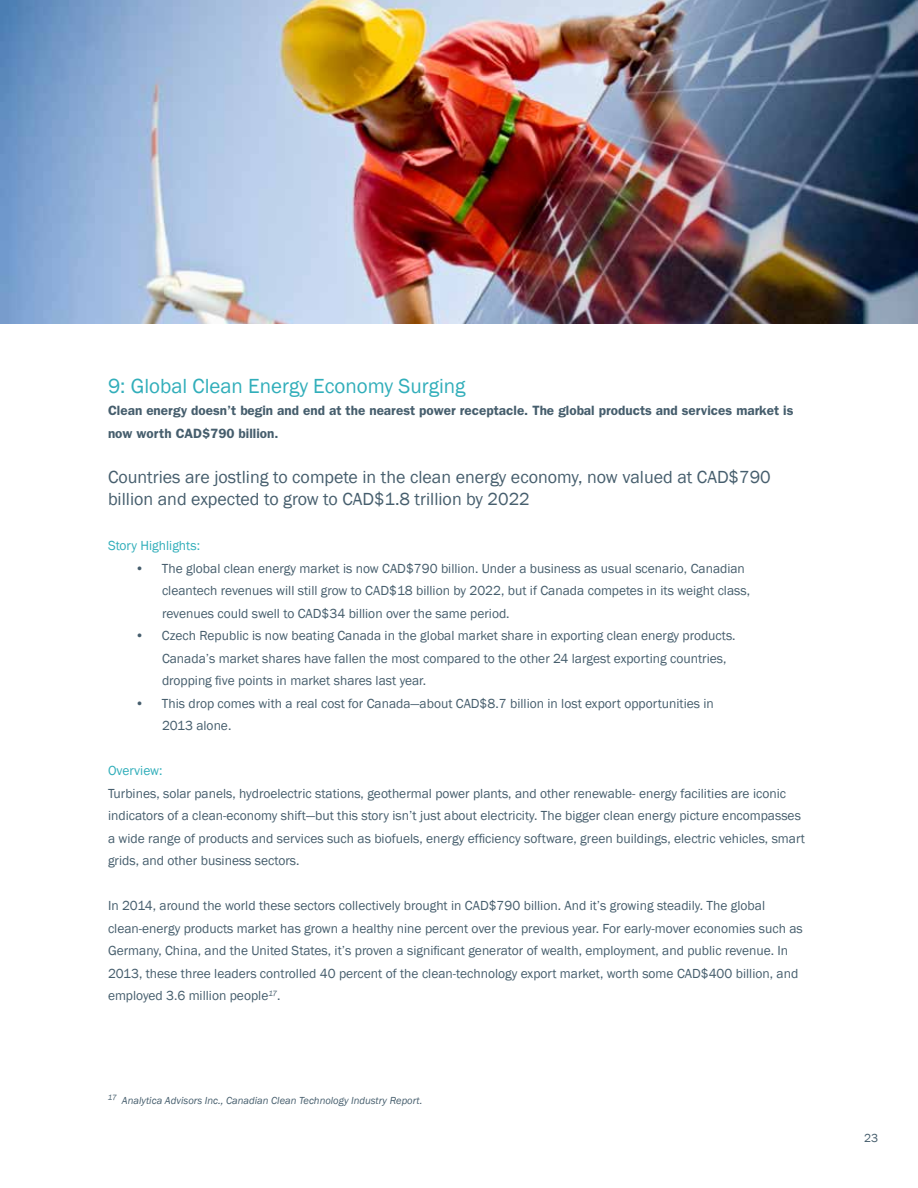
<style>
.page{position:relative;width:918px;height:1188px;background:#fff}
.page>*{position:absolute;margin:0;border:0;box-sizing:border-box;transform-origin:0 0}
.t1{font:21px "Franklin Gothic";color:#31aeba}
.t2{font:18px/22.5px "Franklin Gothic";color:#465e6d}
.t3{font:13.5px/22.5px "Franklin Gothic";color:#465e6d}
.t4{font:600 13.5px/22.5px "Franklin Gothic";color:#465e6d}
.t5{font:13.5px "Franklin Gothic";color:#31aeba}
.t6{font:12px "Franklin Gothic";color:#465e6d}
.t7{font:italic 10.5px "Franklin Gothic";color:#465e6d}
</style>
<div class="page">
<img style="left:0;top:0;width:918px;height:324px">
<h1 class="t1" style="left:108px;top:377px;width:359px">9: Global Clean Energy Economy Surging</h1>
<p class="t4" style="left:108px;top:400px;width:687px">Clean energy doesn’t begin and end at the nearest power receptacle. The global products and services market is now worth CAD$790 billion.</p>
<h2 class="t2" style="left:108px;top:466px;width:664px">Countries are jostling to compete in the clean energy economy, now valued at CAD$790 billion and expected to grow to CAD$1.8 trillion by 2022</h2>
<p class="t5" style="left:108px;top:540px;width:94px">Story Highlights:</p>
<p class="t3" style="left:162px;top:558px;width:590px;text-indent:-27px">• The global clean energy market is now CAD$790 billion. Under a business as usual scenario, Canadian cleantech revenues will still grow to CAD$18 billion by 2022, but if Canada competes in its weight class, revenues could swell to CAD$34 billion over the same period.</p>
<p class="t3" style="left:162px;top:625px;width:575px;text-indent:-27px">• Czech Republic is now beating Canada in the global market share in exporting clean energy products.<br>Canada’s market shares have fallen the most compared to the other 24 largest exporting countries, dropping five points in market shares last year.</p>
<p class="t3" style="left:162px;top:693px;width:553px;text-indent:-27px">• This drop comes with a real cost for Canada—about CAD$8.7 billion in lost export opportunities in<br>2013 alone.</p>
<p class="t5" style="left:108px;top:765px;width:56px">Overview:</p>
<p class="t3" style="left:108px;top:783px;width:699px">Turbines, solar panels, hydroelectric stations, geothermal power plants, and other renewable- energy facilities are iconic indicators of a clean-economy shift—but this story isn’t just about electricity. The bigger clean energy picture encompasses a wide range of products and services such as biofuels, energy efficiency software, green buildings, electric vehicles, smart grids, and other business sectors.</p>
<p class="t3" style="left:108px;top:895px;width:696px">In 2014, around the world these sectors collectively brought in CAD$790 billion. And it’s growing steadily. The global clean-energy products market has grown a healthy nine percent over the previous year. For early-mover economies such as Germany, China, and the United States, it’s proven a significant generator of wealth, employment, and public revenue. In 2013, these three leaders controlled 40 percent of the clean-technology export market, worth some CAD$400 billion, and employed 3.6 million people<sup>17</sup>.</p>
<p class="t7" style="left:108px;top:1094px;width:316px"><sup>17</sup> Analytica Advisors Inc., Canadian Clean Technology Industry Report.</p>
<p class="t6" style="left:864px;top:1133px;width:16px">23</p>
</div>
